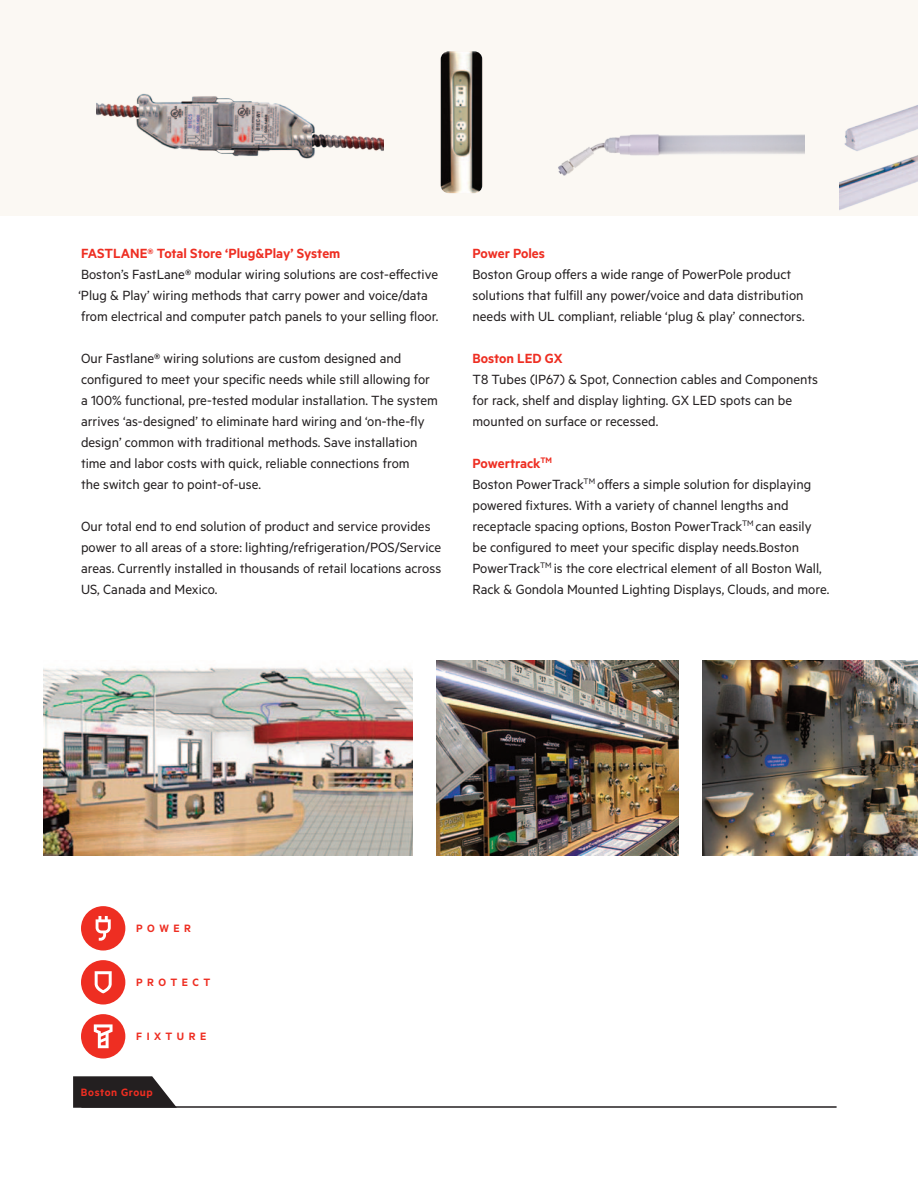
<style>
.page{position:relative;width:918px;height:1188px;background:#fff}
.page>*{position:absolute;margin:0;border:0;box-sizing:border-box;transform-origin:0 0}
.t1{font:15px/21px "Metric";color:#231f20}
.t2{font:600 15px "Metric";color:#ee2e22}
.t3{font:600 12px "Metric";letter-spacing:.375em;color:#ee2e22}
.t4{font:600 12px "Metric";letter-spacing:.05em;color:#ee2e22}
</style>
<div class="page">
<div style="left:0;top:0;width:918px;height:216px;background:#fbf8f3"></div>
<svg style="left:73px;top:1076px;width:103px;height:32px;background:#3f3b3c"></svg>
<div style="left:81px;top:906px;width:44px;height:45px;background:#ee2e22;border-radius:50%"></div>
<div style="left:81px;top:960px;width:44px;height:45px;background:#ee2e22;border-radius:50%"></div>
<div style="left:81px;top:1014px;width:44px;height:45px;background:#ee2e22;border-radius:50%"></div>
<svg style="left:96px;top:916px;width:15px;height:25px"></svg>
<svg style="left:95px;top:971px;width:17px;height:22px"></svg>
<svg style="left:94px;top:1024px;width:19px;height:24px"></svg>
<hr style="left:81px;top:1106px;width:756px;height:2px;background:#231f20">
<img style="left:97px;top:93px;width:286px;height:66px">
<img style="left:44px;top:666px;width:368px;height:189px">
<img style="left:441px;top:51px;width:41px;height:142px;border-radius:8px">
<img style="left:437px;top:661px;width:241px;height:194px">
<img style="left:558px;top:134px;width:246px;height:42px">
<img style="left:840px;top:105px;width:78px;height:105px">
<img style="left:703px;top:661px;width:215px;height:194px">
<p class="t2" style="left:81px;top:243px;width:261px">FASTLANE® Total Store ‘Plug&amp;Play’ System</p>
<p class="t1" style="left:78px;top:263px;width:362px">Boston’s FastLane® modular wiring solutions are cost-effective ‘Plug &amp; Play’ wiring methods that carry power and voice/data from electrical and computer patch panels to your selling floor.</p>
<p class="t1" style="left:81px;top:347px;width:358px">Our Fastlane® wiring solutions are custom designed and configured to meet your specific needs while still allowing for a 100% functional, pre-tested modular installation. The system arrives ‘as-designed’ to eliminate hard wiring and ‘on-the-fly design’ common with traditional methods. Save installation time and labor costs with quick, reliable connections from<br>the switch gear to point-of-use.</p>
<p class="t1" style="left:81px;top:515px;width:362px">Our total end to end solution of product and service provides power to all areas of a store: lighting/refrigeration/POS/Service areas. Currently installed in thousands of retail locations across US, Canada and Mexico.</p>
<p class="t2" style="left:472px;top:243px;width:74px">Power Poles</p>
<p class="t1" style="left:472px;top:263px;width:334px">Boston Group offers a wide range of PowerPole product solutions that fulfill any power/voice and data distribution needs with UL compliant, reliable ‘plug &amp; play’ connectors.</p>
<p class="t2" style="left:472px;top:348px;width:92px">Boston LED GX</p>
<p class="t1" style="left:472px;top:368px;width:347px">T8 Tubes (IP67) &amp; Spot, Connection cables and Components for rack, shelf and display lighting. GX LED spots can be mounted on surface or recessed.</p>
<p class="t2" style="left:472px;top:453px;width:81px">Powertrack<sup>TM</sup></p>
<p class="t1" style="left:472px;top:473px;width:358px">Boston PowerTrack<sup>TM</sup> offers a simple solution for displaying powered fixtures. With a variety of channel lengths and receptacle spacing options, Boston PowerTrack<sup>TM</sup> can easily be configured to meet your specific display needs.Boston PowerTrack<sup>TM</sup> is the core electrical element of all Boston Wall, Rack &amp; Gondola Mounted Lighting Displays, Clouds, and more.</p>
<p class="t3" style="left:136px;top:921px;width:56px">POWER</p>
<p class="t3" style="left:136px;top:975px;width:76px">PROTECT</p>
<p class="t3" style="left:136px;top:1029px;width:72px">FIXTURE</p>
<p class="t4" style="left:81px;top:1085px;width:73px">Boston Group</p>
</div>
